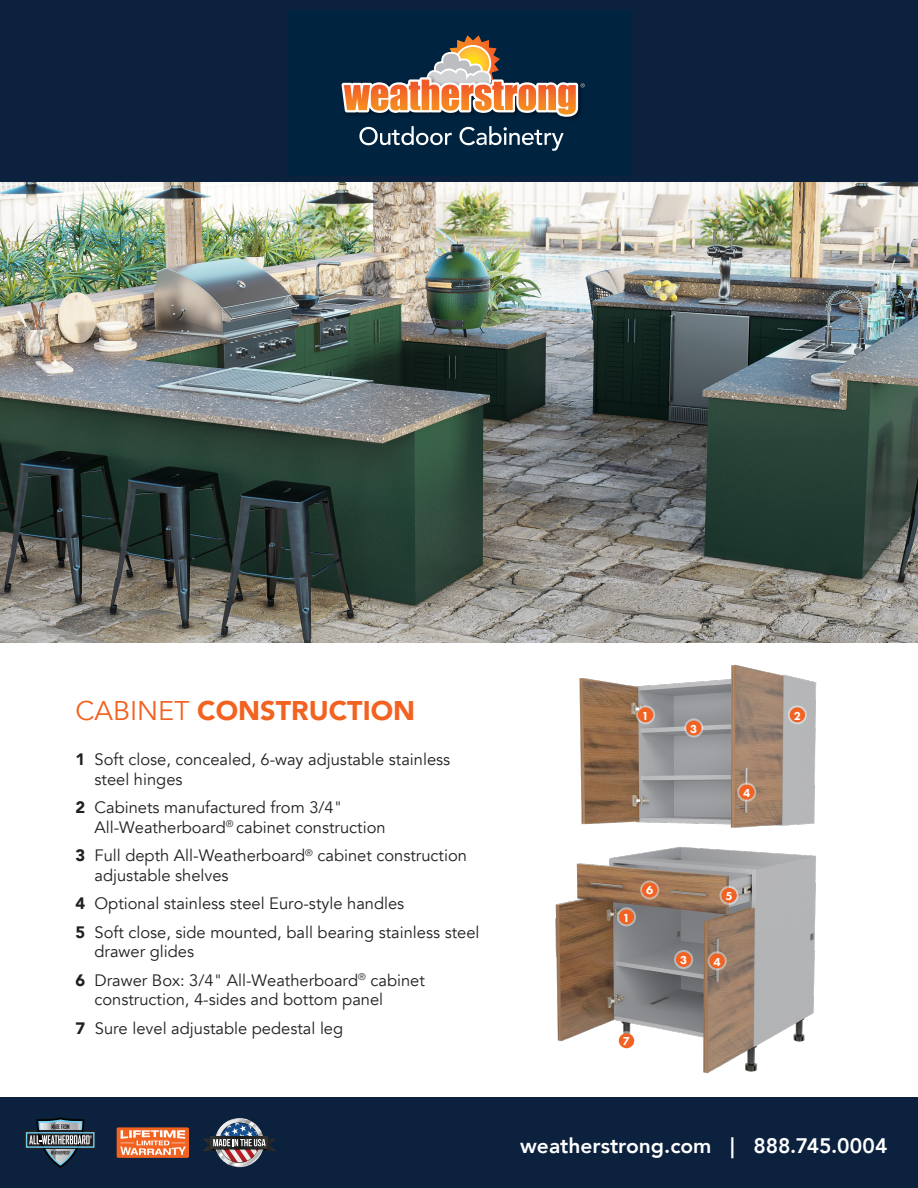
<style>
.page{position:relative;width:918px;height:1188px;background:#fff}
.page>*{position:absolute;margin:0;border:0;box-sizing:border-box;transform-origin:0 0}
.t1{font:900 27px "Avenir";color:#f26221}
.t2{font:800 21px "Avenir";color:#fff}
.t3{font:16.5px/19.5px "Avenir";color:#231f20}
.t4{font:800 12px "Futura PT";color:#fff}
.s1{font-weight:400}
.s2{font-weight:900}
</style>
<div class="page">
<img style="left:555px;top:849px;width:261px;height:225px">
<img style="left:579px;top:664px;width:238px;height:185px">
<svg style="left:636px;top:705px;width:19px;height:19px"></svg>
<div style="left:638px;top:707px;width:15px;height:15px;background:#f26223;border-radius:50%"></div>
<svg style="left:788px;top:705px;width:19px;height:19px"></svg>
<div style="left:790px;top:707px;width:15px;height:15px;background:#f26223;border-radius:50%"></div>
<svg style="left:684px;top:718px;width:19px;height:20px"></svg>
<div style="left:686px;top:721px;width:16px;height:15px;background:#f26223;border-radius:50%"></div>
<svg style="left:737px;top:783px;width:19px;height:19px"></svg>
<div style="left:739px;top:785px;width:15px;height:15px;background:#f26223;border-radius:50%"></div>
<svg style="left:708px;top:951px;width:19px;height:19px"></svg>
<div style="left:709px;top:953px;width:16px;height:15px;background:#f26223;border-radius:50%"></div>
<svg style="left:720px;top:886px;width:19px;height:19px"></svg>
<div style="left:721px;top:888px;width:16px;height:15px;background:#f26223;border-radius:50%"></div>
<svg style="left:640px;top:880px;width:19px;height:20px"></svg>
<div style="left:642px;top:882px;width:15px;height:15px;background:#f26223;border-radius:50%"></div>
<svg style="left:674px;top:950px;width:19px;height:19px"></svg>
<div style="left:676px;top:952px;width:15px;height:15px;background:#f26223;border-radius:50%"></div>
<svg style="left:617px;top:1031px;width:19px;height:19px"></svg>
<div style="left:619px;top:1033px;width:15px;height:15px;background:#f26223;border-radius:50%"></div>
<svg style="left:617px;top:907px;width:19px;height:19px"></svg>
<div style="left:619px;top:909px;width:15px;height:15px;background:#f26223;border-radius:50%"></div>
<img style="left:0;top:181px;width:918px;height:462px">
<div style="left:0;top:0;width:918px;height:181px;background:#0b213e"></div>
<div style="left:0;top:1097px;width:918px;height:91px;background:#0b213e"></div>
<svg style="left:24px;top:1131px;width:72px;height:18px"></svg>
<div style="left:26px;top:1132px;width:69px;height:16px;border:1px solid #6bcff6"></div>
<svg style="left:29px;top:1117px;width:63px;height:51px"></svg>
<svg style="left:215px;top:1118px;width:49px;height:49px"></svg>
<svg style="left:216px;top:1119px;width:47px;height:47px"></svg>
<svg style="left:203px;top:1123px;width:73px;height:40px"></svg>
<svg style="left:117px;top:1127px;width:72px;height:31px;background:#f18c5e"></svg>
<div style="left:287px;top:11px;width:343px;height:165px;background:#002340"></div>
<svg style="left:341px;top:35px;width:244px;height:82px"></svg>
<svg style="left:359px;top:126px;width:93px;height:19px"></svg>
<svg style="left:460px;top:126px;width:104px;height:25px"></svg>
<p class="t1" style="left:76px;top:688px;width:341px"><span class="s1">CABINET</span> CONSTRUCTION</p>
<p class="t3" style="left:95px;top:750px;width:357px;text-indent:-19px"><span class="s2">1</span> Soft close, concealed, 6-way adjustable stainless steel hinges</p>
<p class="t3" style="left:95px;top:798px;width:293px;text-indent:-19px"><span class="s2">2</span> Cabinets manufactured from 3/4"<br>All-Weatherboard<sup>®</sup> cabinet construction</p>
<p class="t3" style="left:95px;top:846px;width:374px;text-indent:-19px"><span class="s2">3</span> Full depth All-Weatherboard<sup>®</sup> cabinet construction adjustable shelves</p>
<p class="t3" style="left:76px;top:894px;width:330px"><span class="s2">4</span> Optional stainless steel Euro-style handles</p>
<p class="t3" style="left:95px;top:922px;width:386px;text-indent:-19px"><span class="s2">5</span> Soft close, side mounted, ball bearing stainless steel drawer glides</p>
<p class="t3" style="left:95px;top:970px;width:332px;text-indent:-19px"><span class="s2">6</span> Drawer Box: 3/4" All-Weatherboard<sup>®</sup> cabinet construction, 4-sides and bottom panel</p>
<p class="t3" style="left:76px;top:1018px;width:269px"><span class="s2">7</span> Sure level adjustable pedestal leg</p>
<p class="t4" style="left:642px;top:708px;width:9px">1</p>
<p class="t4" style="left:794px;top:708px;width:9px">2</p>
<p class="t4" style="left:690px;top:721px;width:9px">3</p>
<p class="t4" style="left:743px;top:785px;width:9px">4</p>
<p class="t4" style="left:623px;top:910px;width:9px">1</p>
<p class="t4" style="left:646px;top:882px;width:9px">6</p>
<p class="t4" style="left:680px;top:953px;width:9px">3</p>
<p class="t4" style="left:725px;top:889px;width:9px">5</p>
<p class="t4" style="left:714px;top:954px;width:9px">4</p>
<p class="t4" style="left:623px;top:1034px;width:9px">7</p>
<p class="t2" style="left:520px;top:1130px;width:369px">weatherstrong.com | 888.745.0004</p>
</div>
